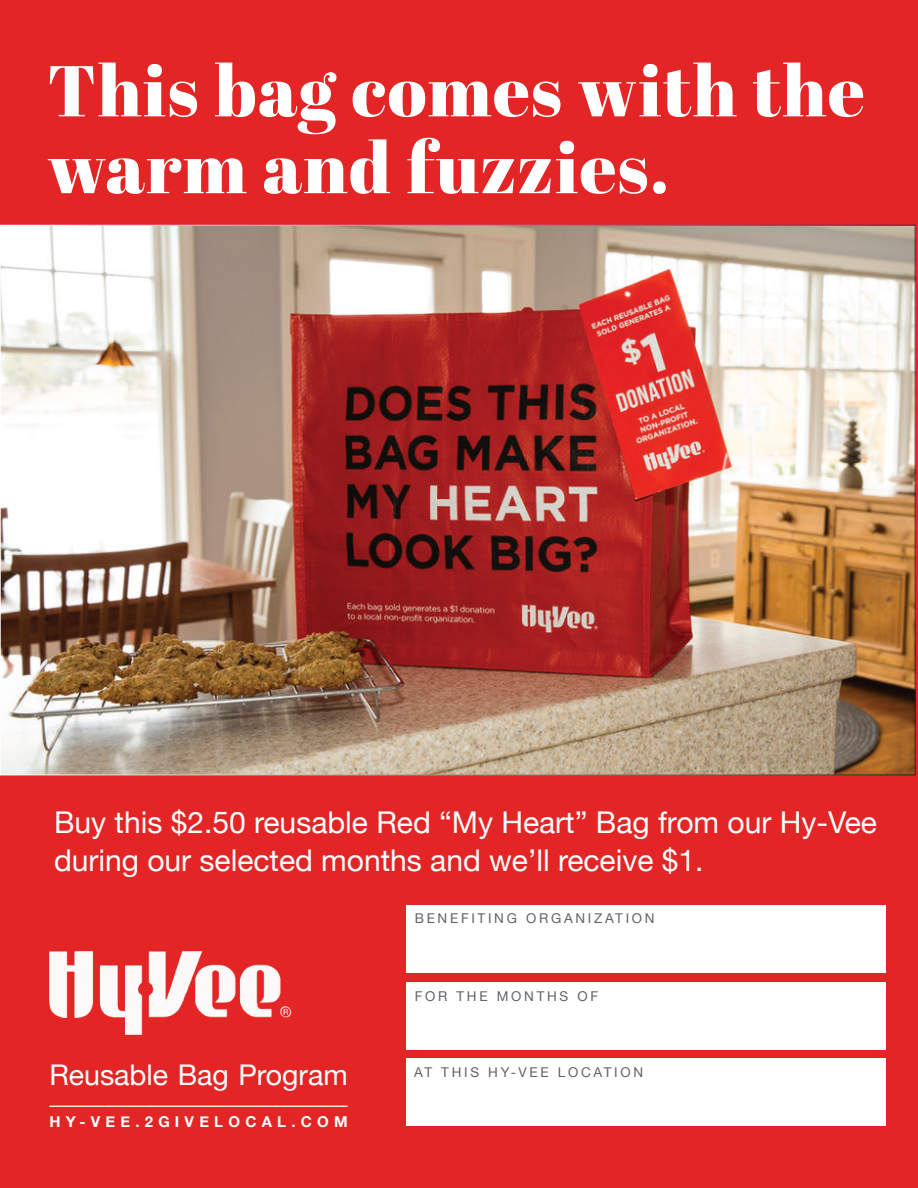
<style>
.page{position:relative;width:918px;height:1188px;background:#fff}
.page>*{position:absolute;margin:0;border:0;box-sizing:border-box;transform-origin:0 0}
.t1{font:71.7px/76.8px "Abril Fatface";letter-spacing:.02em;color:#fff}
.t2{font:30px/37.5px "Helvetica Neue";color:#fff}
.t3{font:28.5px "Helvetica Neue";color:#fff}
.t4{font:700 15px "Helvetica Neue";letter-spacing:.35em;color:#fff}
.t5{font:13.5px "Helvetica Neue";letter-spacing:.2em;color:#5f6368}
</style>
<div class="page">
<div style="left:0;top:730px;width:918px;height:458px;background:#e32525"></div>
<hr style="left:49px;top:1106px;width:299px;height:1px;background:#fff">
<div style="left:406px;top:905px;width:480px;height:68px;background:#fff"></div>
<div style="left:406px;top:982px;width:480px;height:68px;background:#fff"></div>
<div style="left:406px;top:1058px;width:480px;height:68px;background:#fff"></div>
<div style="left:0;top:0;width:918px;height:809px;background:#e32525"></div>
<img style="left:2px;top:227px;width:911px;height:546px">
<img style="left:49px;top:951px;width:243px;height:84px">
<h1 class="t1" style="left:47px;top:50px;width:819px">This bag comes with the warm and fuzzies.</h1>
<p class="t2" style="left:54px;top:805px;width:824px">Buy this $2.50 reusable Red “My Heart” Bag from our Hy-Vee during our selected months and we’ll receive $1.</p>
<p class="t5" style="left:415px;top:908px;width:241px">BENEFITING ORGANIZATION</p>
<p class="t3" style="left:49px;top:1055px;width:300px">Reusable Bag Program</p>
<p class="t4" style="left:49px;top:1110px;width:300px">HY-VEE.2GIVELOCAL.COM</p>
<p class="t5" style="left:415px;top:986px;width:185px">FOR THE MONTHS OF</p>
<p class="t5" style="left:414px;top:1062px;width:230px">AT THIS HY-VEE LOCATION</p>
</div>
